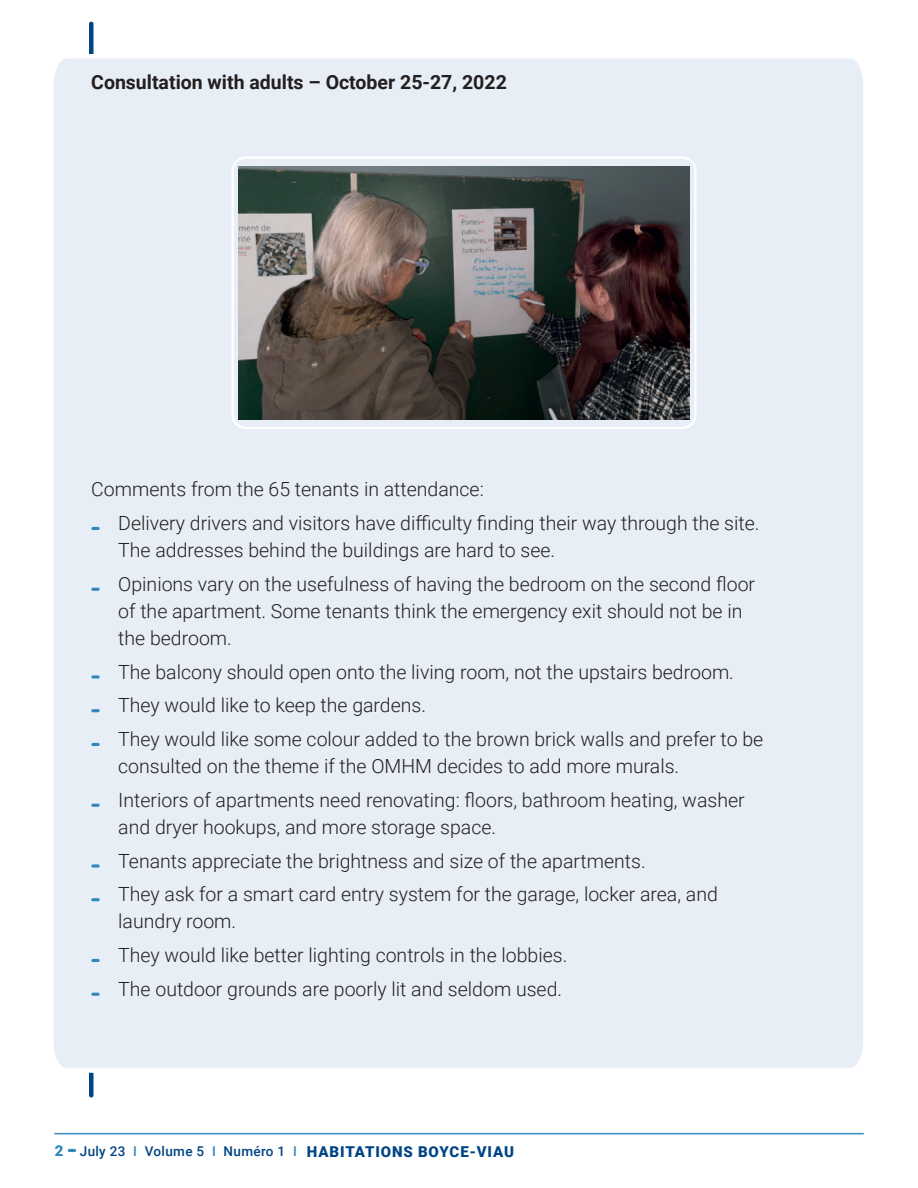
<style>
.page{position:relative;width:918px;height:1188px;background:#fff}
.page>*{position:absolute;margin:0;border:0;box-sizing:border-box;transform-origin:0 0}
.t1{font:300 19.5px/33.8px "Roboto";color:#231f20}
.t2{font:700 19.5px "Roboto";color:#231f20}
.t3{font:900 15px "Roboto";letter-spacing:.06em;color:#014484}
.t4{font:500 13.5px "Roboto";letter-spacing:.025em;color:#014484}
.s1{font-weight:900;font-size:15px;color:#3287ba}
.s2{color:#3287ba}
</style>
<div class="page">
<div style="left:89px;top:24px;width:5px;height:1071px;background:#014484"></div>
<svg style="left:69px;top:1149px;width:6px;height:3px"></svg>
<hr style="left:55px;top:1133px;width:808px;height:1px;background:#3889be">
<div style="left:54px;top:52px;width:809px;height:1023px;background:#e7eef5"></div>
<svg style="left:93px;top:527px;width:5px;height:3px"></svg>
<svg style="left:93px;top:588px;width:5px;height:3px"></svg>
<svg style="left:93px;top:675px;width:5px;height:4px"></svg>
<svg style="left:93px;top:709px;width:5px;height:3px"></svg>
<svg style="left:93px;top:743px;width:5px;height:3px"></svg>
<svg style="left:93px;top:804px;width:5px;height:3px"></svg>
<svg style="left:93px;top:864px;width:5px;height:4px"></svg>
<svg style="left:93px;top:898px;width:5px;height:3px"></svg>
<svg style="left:93px;top:959px;width:5px;height:3px"></svg>
<svg style="left:93px;top:993px;width:5px;height:3px"></svg>
<img style="left:239px;top:166px;width:451px;height:253px">
<div style="left:232px;top:156px;width:465px;height:273px;border:2px solid #fff;border-radius:13px"></div>
<p class="t2" style="left:91px;top:69px;width:417px">Consultation with adults – October 25-27, 2022</p>
<p class="t1" style="left:118px;top:472px;width:643px;text-indent:-27px">Comments from the 65 tenants in attendance:<br>Delivery drivers and visitors have difficulty finding their way through the site.</p>
<p class="t1" style="left:118px;top:533px;width:638px">The addresses behind the buildings are hard to see.<br>Opinions vary on the usefulness of having the bedroom on the second floor</p>
<p class="t1" style="left:118px;top:597px;width:626px;line-height:27px">of the apartment. Some tenants think the emergency exit should not be in the bedroom.</p>
<p class="t1" style="left:118px;top:654px;width:646px">The balcony should open onto the living room, not the upstairs bedroom.<br>They would like to keep the gardens.<br>They would like some colour added to the brown brick walls and prefer to be</p>
<p class="t1" style="left:118px;top:749px;width:628px">consulted on the theme if the OMHM decides to add more murals.<br>Interiors of apartments need renovating: floors, bathroom heating, washer</p>
<p class="t1" style="left:118px;top:809px;width:601px">and dryer hookups, and more storage space.<br>Tenants appreciate the brightness and size of the apartments.<br>They ask for a smart card entry system for the garage, locker area, and</p>
<p class="t1" style="left:118px;top:904px;width:451px">laundry room.<br>They would like better lighting controls in the lobbies.<br>The outdoor grounds are poorly lit and seldom used.</p>
<p class="t4" style="left:55px;top:1142px;width:244px"><span class="s1">2</span> July 23 <span class="s2">I</span> Volume 5 <span class="s2">I</span> Numéro 1 <span class="s2">I</span></p>
<p class="t3" style="left:307px;top:1141px;width:209px">HABITATIONS BOYCE-VIAU</p>
</div>
